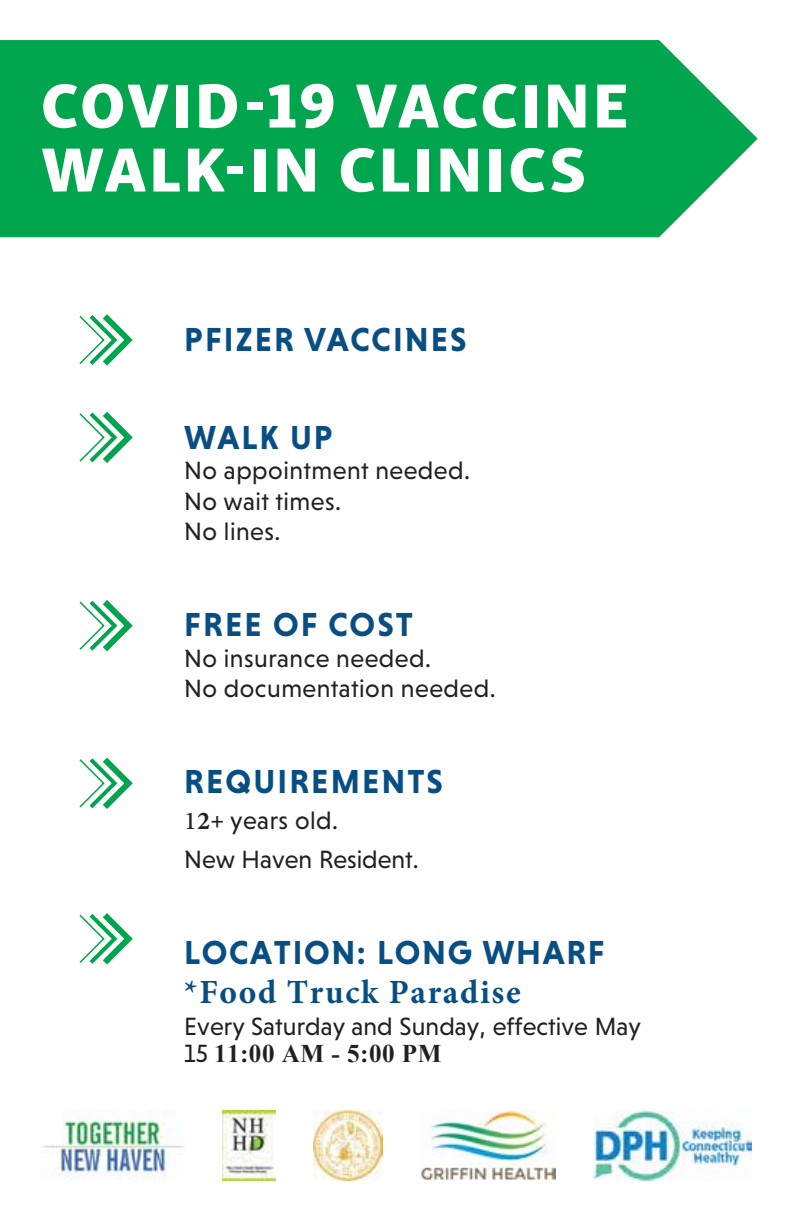
<style>
.page{position:relative;width:792px;height:1224px;background:#fff}
.page>*{position:absolute;margin:0;border:0;box-sizing:border-box;transform-origin:0 0}
.t1{font:64px/64px "Skolar Sans Latn Eb";letter-spacing:.05em;color:#fff}
.t2{font:700 33.8px "Niveau Grotesk";letter-spacing:.06em;color:#094e83}
.t3{font:700 33.8px "Minion Pro";letter-spacing:.05em;color:#094e83}
.t4{font:25.4px/30.6px "Niveau Grotesk";letter-spacing:.02em;color:#231f20}
.t5{font:25.4px/39.2px "Niveau Grotesk";color:#231f20}
.t6{font:700 25.4px "Times New Roman";letter-spacing:.02em;color:#231f20}
.s1{font-family:"Adobe Arabic";font-size:36px}
.s2{font-family:"Adobe Arabic";font-weight:700;font-size:36px}
.s3{font-family:"Niveau Grotesk";font-weight:400}
</style>
<div class="page">
<div style="left:0;top:40px;width:758px;height:197px;background:#00a54d"></div>
<svg style="left:79px;top:314px;width:54px;height:52px"></svg>
<svg style="left:79px;top:411px;width:54px;height:52px"></svg>
<svg style="left:79px;top:600px;width:54px;height:52px"></svg>
<svg style="left:79px;top:757px;width:54px;height:52px"></svg>
<svg style="left:79px;top:913px;width:54px;height:52px"></svg>
<img style="left:42px;top:1110px;width:143px;height:69px">
<img style="left:421px;top:1110px;width:135px;height:71px">
<img style="left:313px;top:1110px;width:70px;height:71px">
<img style="left:593px;top:1110px;width:158px;height:71px">
<img style="left:222px;top:1110px;width:53px;height:71px">
<h1 class="t1" style="left:41px;top:67px;width:589px">COVID-19 VACCINE<br>WALK-IN CLINICS</h1>
<h2 class="t2" style="left:184px;top:320px;width:284px">PFIZER VACCINES</h2>
<h2 class="t2" style="left:184px;top:418px;width:150px">WALK UP</h2>
<p class="t4" style="left:184px;top:455px;width:287px">No appointment needed.<br>No wait times.<br>No lines.</p>
<h2 class="t2" style="left:184px;top:605px;width:230px">FREE OF COST</h2>
<p class="t4" style="left:184px;top:643px;width:313px">No insurance needed.<br>No documentation needed.</p>
<h2 class="t2" style="left:184px;top:762px;width:260px">REQUIREMENTS</h2>
<p class="t5" style="left:184px;top:800px;width:236px"><span class="s1">1</span><span class="s2">2</span>+ years old.<br>New Haven Resident.</p>
<h2 class="t2" style="left:184px;top:933px;width:422px">LOCATION: LONG WHARF</h2>
<h2 class="t3" style="left:184px;top:968px;width:338px">*Food Truck Paradise</h2>
<p class="t4" style="left:184px;top:1011px;width:458px">Every Saturday and Sunday, effective May</p>
<p class="t6" style="left:184px;top:1035px;width:259px"><span class="s3">15</span> 11:00 AM - 5:00 PM</p>
</div>
